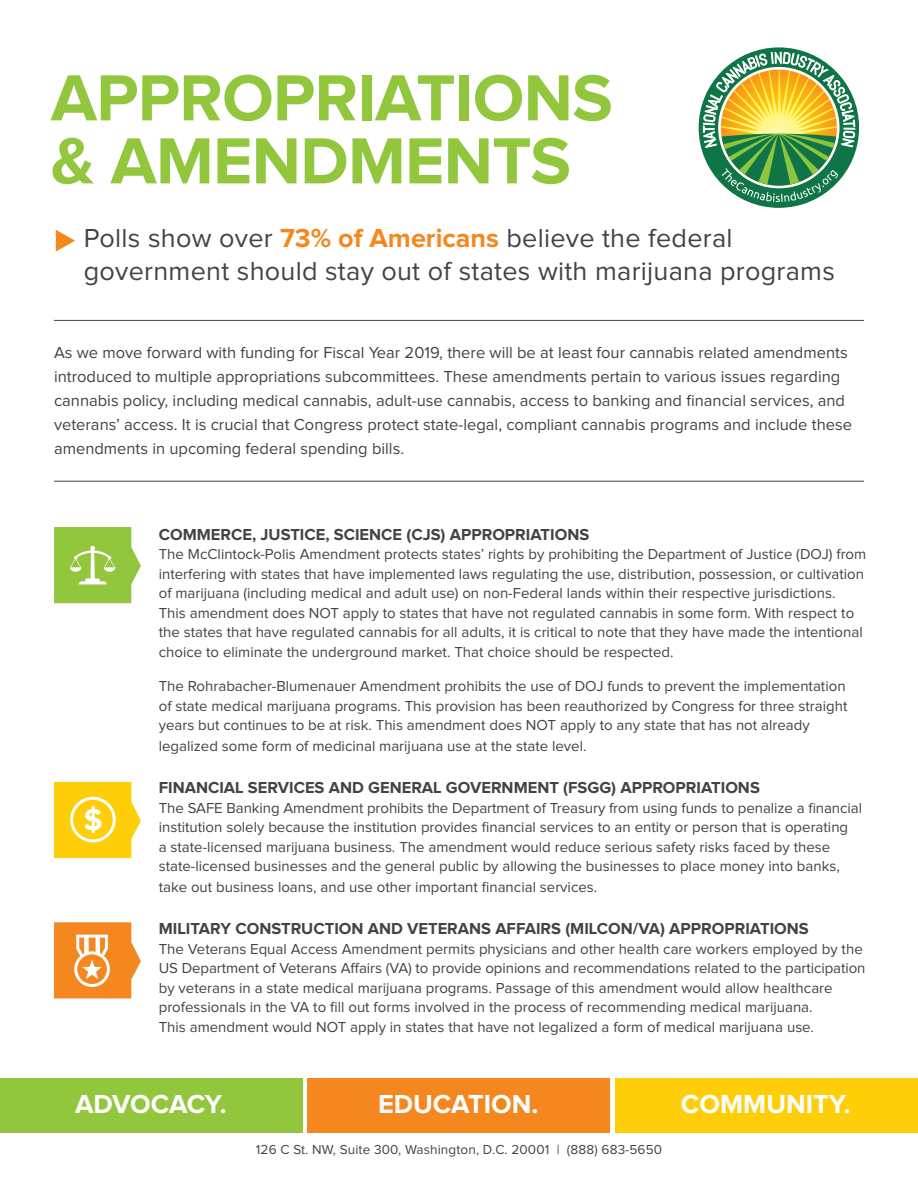
<style>
.page{position:relative;width:918px;height:1188px;background:#fff}
.page>*{position:absolute;margin:0;border:0;box-sizing:border-box;transform-origin:0 0}
.t1{font:700 67.5px/63px "Proxima Nova";letter-spacing:-.01em;color:#92c73d}
.t2{font:27px/32.4px "Proxima Nova";letter-spacing:.01em;color:#464241}
.t3{font:700 27px "Proxima Nova";color:#fff}
.t4{font:700 27px "Proxima Nova";letter-spacing:-.02em;color:#fff}
.t5{font:16.5px/24px "Proxima Nova";color:#464241}
.t6{font:700 16.5px "Proxima Nova";color:#464241}
.t7{font:15px/19.5px "Proxima Nova";color:#464241}
.t8{font:13.5px "Proxima Nova";letter-spacing:.01em;color:#464241}
.s1{font-weight:700;color:#f5871f}
</style>
<div class="page">
<svg style="left:699px;top:47px;width:160px;height:161px"></svg>
<hr style="left:54px;top:481px;width:810px;height:1px;background:#464241">
<hr style="left:54px;top:320px;width:810px;height:1px;background:#464241">
<svg style="left:56px;top:230px;width:19px;height:22px"></svg>
<svg style="left:54px;top:527px;width:87px;height:76px;background:#a2cf5a"></svg>
<div style="left:0;top:1079px;width:302px;height:54px;background:#92c73d"></div>
<div style="left:308px;top:1079px;width:302px;height:54px;background:#f5871f"></div>
<div style="left:616px;top:1079px;width:302px;height:54px;background:#fece08"></div>
<svg style="left:54px;top:922px;width:87px;height:77px"></svg>
<div style="left:84px;top:936px;width:5px;height:18px;background:#fff"></div>
<hr style="left:96px;top:936px;width:4px;height:18px;background:#fff">
<svg style="left:54px;top:782px;width:87px;height:76px;background:#fed52d"></svg>
<div style="left:70px;top:797px;width:46px;height:45px;border:3px solid #fff;border-radius:50%"></div>
<p class="t1" style="left:51px;top:69px;width:563px">APPROPRIATIONS &amp; AMENDMENTS</p>
<p class="t2" style="left:84px;top:223px;width:753px">Polls show over <span class="s1">73% of Americans</span> believe the federal government should stay out of states with marijuana programs</p>
<p class="t5" style="left:54px;top:341px;width:800px">As we move forward with funding for Fiscal Year 2019, there will be at least four cannabis related amendments introduced to multiple appropriations subcommittees. These amendments pertain to various issues regarding cannabis policy, including medical cannabis, adult-use cannabis, access to banking and financial services, and veterans’ access. It is crucial that Congress protect state-legal, compliant cannabis programs and include these amendments in upcoming federal spending bills.</p>
<p class="t6" style="left:159px;top:526px;width:432px">COMMERCE, JUSTICE, SCIENCE (CJS) APPROPRIATIONS</p>
<p class="t7" style="left:159px;top:545px;width:709px">The McClintock-Polis Amendment protects states’ rights by prohibiting the Department of Justice (DOJ) from interfering with states that have implemented laws regulating the use, distribution, possession, or cultivation of marijuana (including medical and adult use) on non-Federal lands within their respective jurisdictions.<br>This amendment does NOT apply to states that have not regulated cannabis in some form. With respect to the states that have regulated cannabis for all adults, it is critical to note that they have made the intentional choice to eliminate the underground market. That choice should be respected.</p>
<p class="t7" style="left:159px;top:677px;width:690px">The Rohrabacher-Blumenauer Amendment prohibits the use of DOJ funds to prevent the implementation of state medical marijuana programs. This provision has been reauthorized by Congress for three straight years but continues to be at risk. This amendment does NOT apply to any state that has not already</p>
<p class="t7" style="left:159px;top:737px;width:429px">legalized some form of medicinal marijuana use at the state level.</p>
<p class="t6" style="left:159px;top:780px;width:603px">FINANCIAL SERVICES AND GENERAL GOVERNMENT (FSGG) APPROPRIATIONS</p>
<p class="t7" style="left:159px;top:798px;width:705px">The SAFE Banking Amendment prohibits the Department of Treasury from using funds to penalize a financial institution solely because the institution provides financial services to an entity or person that is operating<br>a state-licensed marijuana business. The amendment would reduce serious safety risks faced by these state-licensed businesses and the general public by allowing the businesses to place money into banks,</p>
<p class="t7" style="left:159px;top:878px;width:440px">take out business loans, and use other important financial services.</p>
<p class="t6" style="left:159px;top:921px;width:652px">MILITARY CONSTRUCTION AND VETERANS AFFAIRS (MILCON/VA) APPROPRIATIONS</p>
<p class="t7" style="left:159px;top:939px;width:708px">The Veterans Equal Access Amendment permits physicians and other health care workers employed by the US Department of Veterans Affairs (VA) to provide opinions and recommendations related to the participation by veterans in a state medical marijuana programs. Passage of this amendment would allow healthcare professionals in the VA to fill out forms involved in the process of recommending medical marijuana.<br>This amendment would NOT apply in states that have not legalized a form of medical marijuana use.</p>
<p class="t4" style="left:75px;top:1091px;width:153px">ADVOCACY.</p>
<p class="t3" style="left:378px;top:1091px;width:162px">EDUCATION.</p>
<p class="t3" style="left:681px;top:1091px;width:171px">COMMUNITY.</p>
<p class="t8" style="left:256px;top:1143px;width:408px">126 C St. NW, Suite 300, Washington, D.C. 20001 | (888) 683-5650</p>
</div>
